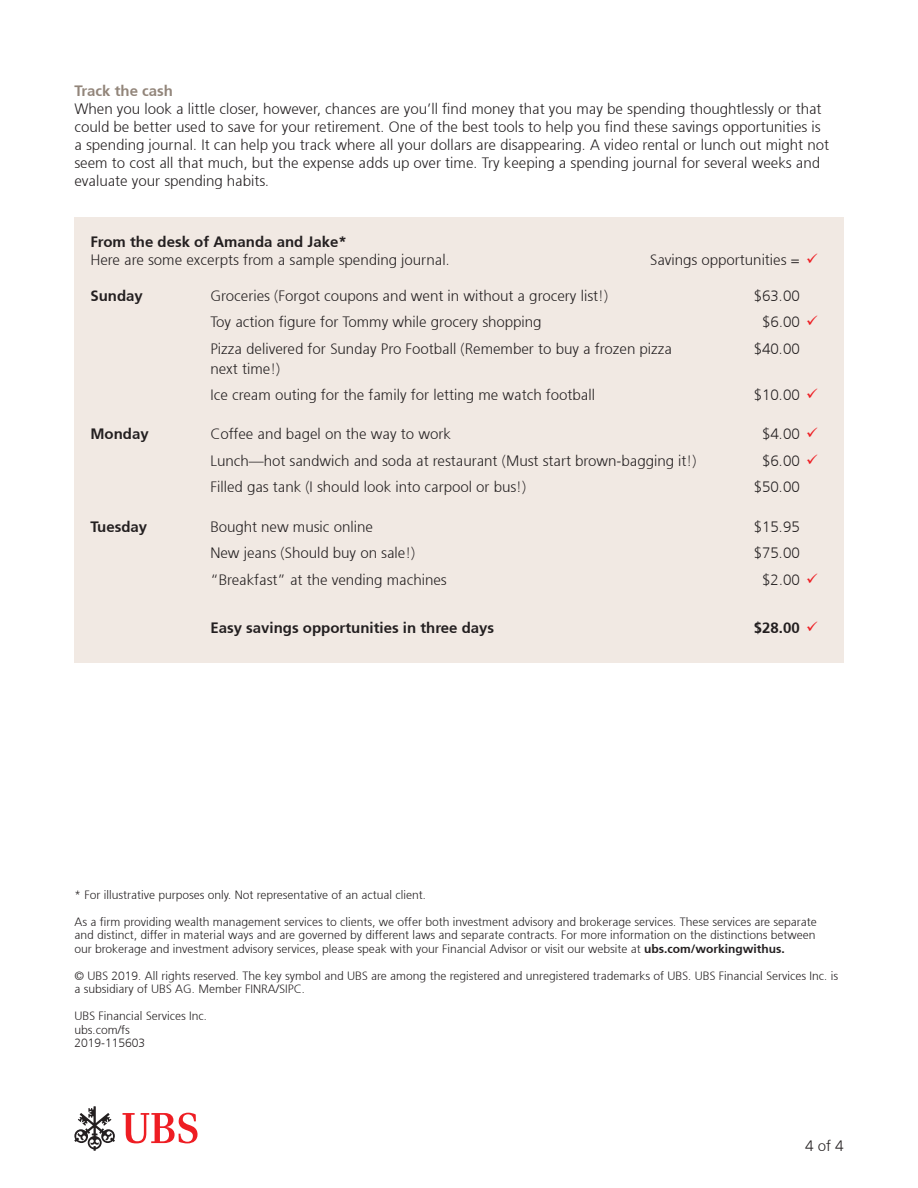
<style>
.page{position:relative;width:918px;height:1188px;background:#fff}
.page>*{position:absolute;margin:0;border:0;box-sizing:border-box;transform-origin:0 0}
.t1{font:300 15px/18px "Frutiger 45";color:#231f20}
.t2{font:300 15px "Frutiger 45";color:#231f20}
.t3{font:300 15px "Frutiger 45";color:#92857a}
.t4{font:300 12px/13.5px "Frutiger 45";color:#231f20;text-align:justify}
.s1{color:#ee1d23}
.s2{font-style:inherit}
</style>
<div class="page">
<div style="left:74px;top:217px;width:770px;height:446px;background:#f1e9e3"></div>
<svg style="left:74px;top:1106px;width:41px;height:45px"></svg>
<svg style="left:123px;top:1113px;width:75px;height:30px"></svg>
<p class="t3" style="left:74px;top:82px;width:100px">Track the cash</p>
<p class="t1" style="left:74px;top:100px;width:756px">When you look a little closer, however, chances are you’ll find money that you may be spending thoughtlessly or that could be better used to save for your retirement. One of the best tools to help you find these savings opportunities is a spending journal. It can help you track where all your dollars are disappearing. A video rental or lunch out might not seem to cost all that much, but the expense adds up over time. Try keeping a spending journal for several weeks and evaluate your spending habits.</p>
<p class="t2" style="left:90px;top:233px;width:258px">From the desk of Amanda and Jake*</p>
<p class="t1" style="left:90px;top:251px;width:361px">Here are some excerpts from a sample spending journal.</p>
<p class="t1" style="left:650px;top:251px;width:169px">Savings opportunities = <span class="s1">✓</span></p>
<p class="t2" style="left:90px;top:287px;width:54px">Sunday</p>
<p class="t1" style="left:210px;top:287px;width:399px">Groceries (Forgot coupons and went in without a grocery list!)</p>
<p class="t1" style="left:754px;top:287px;width:47px">$63.00</p>
<p class="t1" style="left:210px;top:313px;width:333px">Toy action figure for Tommy while grocery shopping</p>
<p class="t1" style="left:762px;top:313px;width:57px">$6.00 <span class="s1">✓</span></p>
<p class="t1" style="left:210px;top:340px;width:463px">Pizza delivered for Sunday Pro Football (Remember to buy a frozen pizza</p>
<p class="t1" style="left:754px;top:340px;width:47px">$40.00</p>
<p class="t1" style="left:210px;top:359px;width:71px">next time!)</p>
<p class="t1" style="left:210px;top:386px;width:386px">Ice cream outing for the family for letting me watch football</p>
<p class="t1" style="left:754px;top:386px;width:65px">$10.00 <span class="s1">✓</span></p>
<p class="t2" style="left:90px;top:425px;width:60px">Monday</p>
<p class="t1" style="left:210px;top:425px;width:242px">Coffee and bagel on the way to work</p>
<p class="t1" style="left:762px;top:425px;width:57px">$4.00 <span class="s1">✓</span></p>
<p class="t1" style="left:210px;top:451px;width:488px">Lunch—hot sandwich and soda at restaurant (Must start brown-bagging it!)</p>
<p class="t1" style="left:762px;top:451px;width:57px">$6.00 <span class="s1">✓</span></p>
<p class="t1" style="left:210px;top:478px;width:317px">Filled gas tank (I should look into carpool or bus!)</p>
<p class="t1" style="left:754px;top:478px;width:47px">$50.00</p>
<p class="t2" style="left:90px;top:517px;width:58px">Tuesday</p>
<p class="t1" style="left:210px;top:517px;width:164px">Bought new music online</p>
<p class="t1" style="left:754px;top:517px;width:47px">$15.95</p>
<p class="t1" style="left:210px;top:544px;width:207px">New jeans (Should buy on sale!)</p>
<p class="t1" style="left:754px;top:544px;width:47px">$75.00</p>
<p class="t1" style="left:210px;top:570px;width:238px">“Breakfast” at the vending machines</p>
<p class="t1" style="left:762px;top:570px;width:57px">$2.00 <span class="s1">✓</span></p>
<p class="t2" style="left:210px;top:619px;width:285px">Easy savings opportunities in three days</p>
<p class="t2" style="left:754px;top:619px;width:65px">$28.00 <span class="s1">✓</span></p>
<p class="t4" style="left:74px;top:888px;width:353px">* For illustrative purposes only. Not representative of an actual client.</p>
<p class="t4" style="left:74px;top:915px;width:744px">As a firm providing wealth management services to clients, we offer both investment advisory and brokerage services. These services are separate and distinct, differ in material ways and are governed by different laws and separate contracts. For more information on the distinctions between our brokerage and investment advisory services, please speak with your Financial Advisor or visit our website at <span class="s2">ubs.com/workingwithus.</span></p>
<p class="t4" style="left:74px;top:969px;width:765px">© UBS 2019. All rights reserved. The key symbol and UBS are among the registered and unregistered trademarks of UBS. UBS Financial Services Inc. is a subsidiary of UBS AG. Member FINRA/SIPC.</p>
<p class="t4" style="left:74px;top:1009px;width:134px">UBS Financial Services Inc.</p>
<p class="t4" style="left:74px;top:1023px;width:57px">ubs.com/fs</p>
<p class="t4" style="left:74px;top:1036px;width:72px">2019-115603</p>
<p class="t1" style="left:805px;top:1137px;width:40px">4 of 4</p>
</div>
